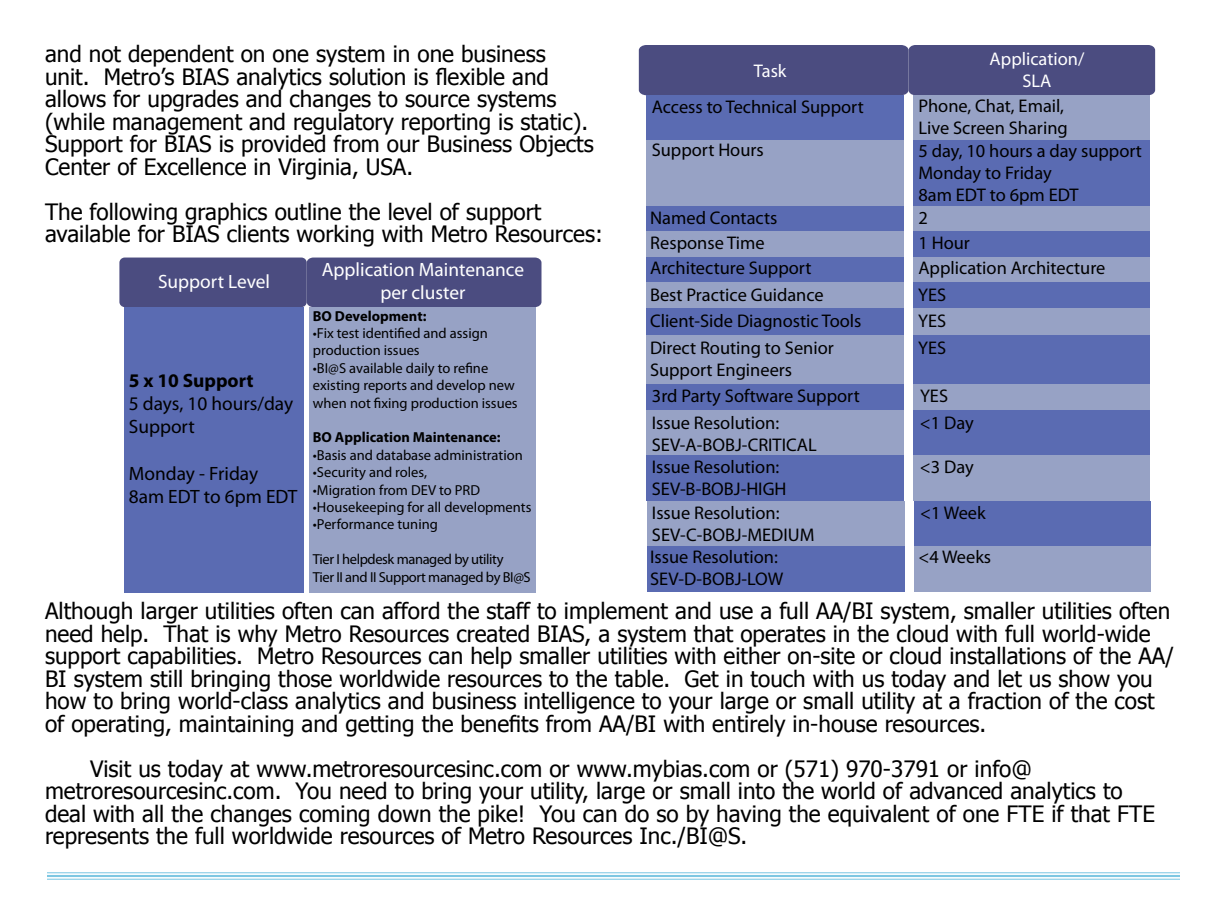
<style>
.page{position:relative;width:1225px;height:900px;background:#fff}
.page>*{position:absolute;margin:0;border:0;box-sizing:border-box;transform-origin:0 0}
.t1{font:22.5px/22.5px "Tahoma";color:#000}
.t2{font:19.38px/23.2px "Myriad Pro";color:#000}
.t3{font:19.38px/23.2px "Myriad Pro";color:#fff;text-align:center}
.t4{font:18.38px/22px "Myriad Pro";color:#000}
.t5{font:18.38px/22px "Myriad Pro";color:#fff;text-align:center}
.t6{font:14.5px/17.4px "Myriad Pro";color:#000}
.t7{font:14.5px/17.4px "Myriad Pro";letter-spacing:-.025em;color:#000}
.t8{font:700 14.5px "Myriad Pro";color:#000}
.s1{font-weight:700}
</style>
<div class="page">
<hr style="left:47px;top:872px;width:1133px;height:1px;background:#0092c8">
<hr style="left:47px;top:875px;width:1133px;height:2px;background:#0092c8">
<hr style="left:47px;top:879px;width:1133px;height:1px;background:#0092c8">
<div style="left:119px;top:258px;width:188px;height:49px;background:#4b4c80;border-radius:5px"></div>
<div style="left:307px;top:258px;width:234px;height:49px;background:#4b4c80"></div>
<div style="left:124px;top:307px;width:180px;height:285px;background:#5a6bb2"></div>
<div style="left:310px;top:307px;width:226px;height:285px;background:#97a2c5"></div>
<div style="left:639px;top:45px;width:516px;height:50px;background:#4b4c80"></div>
<div style="left:646px;top:95px;width:258px;height:46px;background:#5a6bb2"></div>
<div style="left:914px;top:95px;width:236px;height:46px;background:#97a2c5"></div>
<div style="left:646px;top:141px;width:258px;height:65px;background:#97a2c5"></div>
<div style="left:914px;top:141px;width:236px;height:65px;background:#5a6bb2"></div>
<div style="left:646px;top:206px;width:258px;height:25px;background:#5a6bb2"></div>
<div style="left:914px;top:206px;width:236px;height:25px;background:#97a2c5"></div>
<div style="left:914px;top:231px;width:236px;height:26px;background:#5a6bb2"></div>
<div style="left:646px;top:231px;width:258px;height:26px;background:#97a2c5"></div>
<div style="left:914px;top:257px;width:236px;height:25px;background:#97a2c5"></div>
<div style="left:646px;top:257px;width:258px;height:25px;background:#5a6bb2"></div>
<div style="left:914px;top:282px;width:236px;height:26px;background:#5a6bb2"></div>
<div style="left:646px;top:282px;width:258px;height:26px;background:#97a2c5"></div>
<div style="left:646px;top:308px;width:258px;height:27px;background:#5a6bb2"></div>
<div style="left:914px;top:308px;width:236px;height:27px;background:#97a2c5"></div>
<div style="left:646px;top:335px;width:258px;height:49px;background:#97a2c5"></div>
<div style="left:914px;top:335px;width:236px;height:49px;background:#5a6bb2"></div>
<div style="left:646px;top:384px;width:258px;height:26px;background:#5a6bb2"></div>
<div style="left:914px;top:384px;width:236px;height:26px;background:#97a2c5"></div>
<div style="left:914px;top:410px;width:236px;height:45px;background:#5a6bb2"></div>
<div style="left:646px;top:410px;width:258px;height:45px;background:#97a2c5"></div>
<div style="left:647px;top:455px;width:257px;height:46px;background:#5a6bb2"></div>
<div style="left:914px;top:455px;width:236px;height:46px;background:#97a2c5"></div>
<div style="left:914px;top:501px;width:236px;height:45px;background:#5a6bb2"></div>
<div style="left:647px;top:501px;width:258px;height:45px;background:#97a2c5"></div>
<div style="left:647px;top:546px;width:258px;height:46px;background:#5a6bb2"></div>
<div style="left:914px;top:546px;width:236px;height:46px;background:#97a2c5"></div>
<p class="t1" style="left:45px;top:42px;width:550px">and not dependent on one system in one business unit. Metro’s BIAS analytics solution is flexible and allows for upgrades and changes to source systems (while management and regulatory reporting is static).<br>Support for BIAS is provided from our Business Objects Center of Excellence in Virginia, USA.</p>
<p class="t1" style="left:45px;top:199px;width:560px">The following graphics outline the level of support available for BIAS clients working with Metro Resources:</p>
<p class="t3" style="left:158px;top:271px;width:114px">Support Level</p>
<p class="t5" style="left:990px;top:48px;width:96px">Application/<br>SLA</p>
<p class="t5" style="left:754px;top:60px;width:34px">Task</p>
<p class="t4" style="left:918px;top:95px;width:225px">Phone, Chat, Email,<br>Live Screen Sharing<br>5 day, 10 hours a day support<br>Monday to Friday<br>8am EDT to 6pm EDT</p>
<p class="t4" style="left:652px;top:96px;width:214px">Access to Technical Support</p>
<p class="t4" style="left:652px;top:140px;width:114px">Support Hours</p>
<p class="t4" style="left:650px;top:207px;width:129px">Named Contacts</p>
<p class="t4" style="left:918px;top:207px;width:11px">2</p>
<p class="t4" style="left:650px;top:232px;width:116px">Response Time</p>
<p class="t4" style="left:918px;top:232px;width:53px">1 Hour</p>
<p class="t4" style="left:650px;top:257px;width:163px">Architecture Support</p>
<p class="t4" style="left:918px;top:257px;width:188px">Application Architecture</p>
<p class="t4" style="left:650px;top:284px;width:175px">Best Practice Guidance</p>
<p class="t4" style="left:918px;top:284px;width:29px">YES</p>
<p class="t4" style="left:650px;top:310px;width:213px">Client-Side Diagnostic Tools</p>
<p class="t4" style="left:918px;top:310px;width:29px">YES</p>
<p class="t4" style="left:650px;top:338px;width:185px">Direct Routing to Senior<br>Support Engineers</p>
<p class="t4" style="left:918px;top:338px;width:29px">YES</p>
<p class="t4" style="left:652px;top:385px;width:209px">3rd Party Software Support</p>
<p class="t4" style="left:920px;top:385px;width:29px">YES</p>
<p class="t4" style="left:652px;top:412px;width:167px">Issue Resolution:<br>SEV-A-BOBJ-CRITICAL</p>
<p class="t4" style="left:920px;top:412px;width:55px">&lt;1 Day</p>
<p class="t4" style="left:652px;top:456px;width:136px">Issue Resolution:<br>SEV-B-BOBJ-HIGH</p>
<p class="t4" style="left:920px;top:456px;width:55px">&lt;3 Day</p>
<p class="t4" style="left:652px;top:502px;width:164px">Issue Resolution:<br>SEV-C-BOBJ-MEDIUM</p>
<p class="t4" style="left:920px;top:502px;width:67px">&lt;1 Week</p>
<p class="t4" style="left:650px;top:546px;width:135px">Issue Resolution:<br>SEV-D-BOBJ-LOW</p>
<p class="t4" style="left:918px;top:546px;width:74px">&lt;4 Weeks</p>
<p class="t1" style="left:45px;top:599px;width:1131px">Although larger utilities often can afford the staff to implement and use a full AA/BI system, smaller utilities often need help. That is why Metro Resources created BIAS, a system that operates in the cloud with full world-wide support capabilities. Metro Resources can help smaller utilities with either on-site or cloud installations of the AA/ BI system still bringing those worldwide resources to the table. Get in touch with us today and let us show you how to bring world-class analytics and business intelligence to your large or small utility at a fraction of the cost of operating, maintaining and getting the benefits from AA/BI with entirely in-house resources.</p>
<p class="t1" style="left:45px;top:756px;width:1111px;text-indent:45px">Visit us today at www.metroresourcesinc.com or www.mybias.com or (571) 970-3791 or info@ metroresourcesinc.com. You need to bring your utility, large or small into the world of advanced analytics to deal with all the changes coming down the pike! You can do so by having the equivalent of one FTE if that FTE represents the full worldwide resources of Metro Resources Inc./BI@S.</p>
<p class="t3" style="left:322px;top:258px;width:204px">Application Maintenance per cluster</p>
<p class="t8" style="left:313px;top:308px;width:115px">BO Development:</p>
<p class="t6" style="left:313px;top:325px;width:176px">•Fix test identified and assign production issues</p>
<p class="t6" style="left:313px;top:360px;width:206px">•BI@S available daily to refine existing reports and develop new when not fixing production issues</p>
<p class="t8" style="left:313px;top:429px;width:189px">BO Application Maintenance:</p>
<p class="t6" style="left:313px;top:447px;width:211px">•Basis and database administration</p>
<p class="t6" style="left:313px;top:464px;width:116px">•Security and roles,</p>
<p class="t6" style="left:313px;top:481px;width:169px">•Migration from DEV to PRD</p>
<p class="t6" style="left:313px;top:499px;width:220px">•Housekeeping for all developments</p>
<p class="t6" style="left:313px;top:516px;width:127px">•Performance tuning</p>
<p class="t7" style="left:313px;top:551px;width:219px">Tier I helpdesk managed by utility<br>Tier II and II Support managed by BI@S</p>
<p class="t2" style="left:129px;top:369px;width:166px"><span class="s1">5 x 10 Support<br></span>5 days, 10 hours/day<br>Support</p>
<p class="t2" style="left:129px;top:462px;width:170px">Monday - Friday<br>8am EDT to 6pm EDT</p>
</div>
